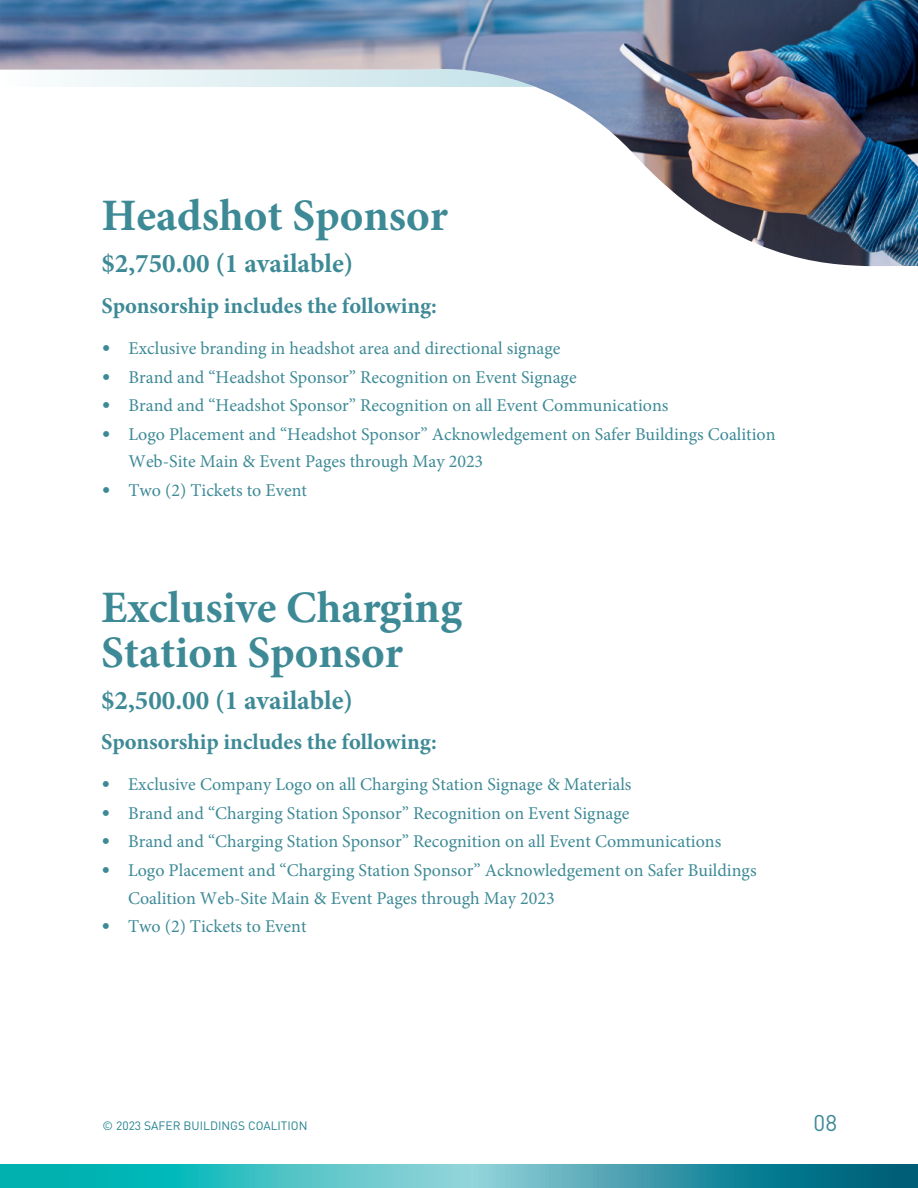
<style>
.page{position:relative;width:918px;height:1188px;background:#fff}
.page>*{position:absolute;margin:0;border:0;box-sizing:border-box;transform-origin:0 0}
.t1{font:700 45px/45px "Minion Pro";color:#3d8a96}
.t2{font:700 27px "Minion Pro";color:#3d8a96}
.t3{font:700 22.5px "Minion Pro";color:#3d8a96}
.t4{font:22.5px "DIN Pro";color:#3d8a96}
.t5{font:18px/27.6px "Minion Pro";color:#3d8a96}
.t6{font:12px "DIN Pro";color:#23838e}
.s1{font-family:"DIN Pro"}
</style>
<div class="page">
<img style="left:0;top:1165px;width:918px;height:23px">
<img style="left:0;top:0;width:918px;height:266px">
<h1 class="t1" style="left:101px;top:192px;width:348px">Headshot Sponsor</h1>
<h2 class="t2" style="left:101px;top:244px;width:253px">$2,750.00 (1 available)</h2>
<p class="t3" style="left:101px;top:290px;width:337px">Sponsorship includes the following:</p>
<p class="t5" style="left:102px;top:335px;width:460px"><span class="s1">•</span> Exclusive branding in headshot area and directional signage</p>
<p class="t5" style="left:102px;top:363px;width:477px"><span class="s1">•</span> Brand and “Headshot Sponsor” Recognition on Event Signage</p>
<p class="t5" style="left:102px;top:392px;width:568px"><span class="s1">•</span> Brand and “Headshot Sponsor” Recognition on all Event Communications</p>
<p class="t5" style="left:129px;top:420px;width:649px;text-indent:-27px"><span class="s1">•</span> Logo Placement and “Headshot Sponsor” Acknowledgement on Safer Buildings Coalition<br>Web-Site Main &amp; Event Pages through May 2023</p>
<p class="t5" style="left:102px;top:476px;width:207px"><span class="s1">•</span> Two (2) Tickets to Event</p>
<h1 class="t1" style="left:101px;top:585px;width:363px">Exclusive Charging<br>Station Sponsor</h1>
<h2 class="t2" style="left:101px;top:682px;width:253px">$2,500.00 (1 available)</h2>
<p class="t3" style="left:101px;top:726px;width:337px">Sponsorship includes the following:</p>
<p class="t5" style="left:101px;top:771px;width:532px"><span class="s1">•</span> Exclusive Company Logo on all Charging Station Signage &amp; Materials</p>
<p class="t5" style="left:101px;top:800px;width:530px"><span class="s1">•</span> Brand and “Charging Station Sponsor” Recognition on Event Signage</p>
<p class="t5" style="left:101px;top:828px;width:622px"><span class="s1">•</span> Brand and “Charging Station Sponsor” Recognition on all Event Communications</p>
<p class="t5" style="left:128px;top:857px;width:630px;text-indent:-27px"><span class="s1">•</span> Logo Placement and “Charging Station Sponsor” Acknowledgement on Safer Buildings<br>Coalition Web-Site Main &amp; Event Pages through May 2023</p>
<p class="t5" style="left:101px;top:913px;width:207px"><span class="s1">•</span> Two (2) Tickets to Event</p>
<p class="t6" style="left:103px;top:1116px;width:206px">© 2023 SAFER BUILDINGS COALITION</p>
<p class="t4" style="left:814px;top:1105px;width:25px">08</p>
</div>
